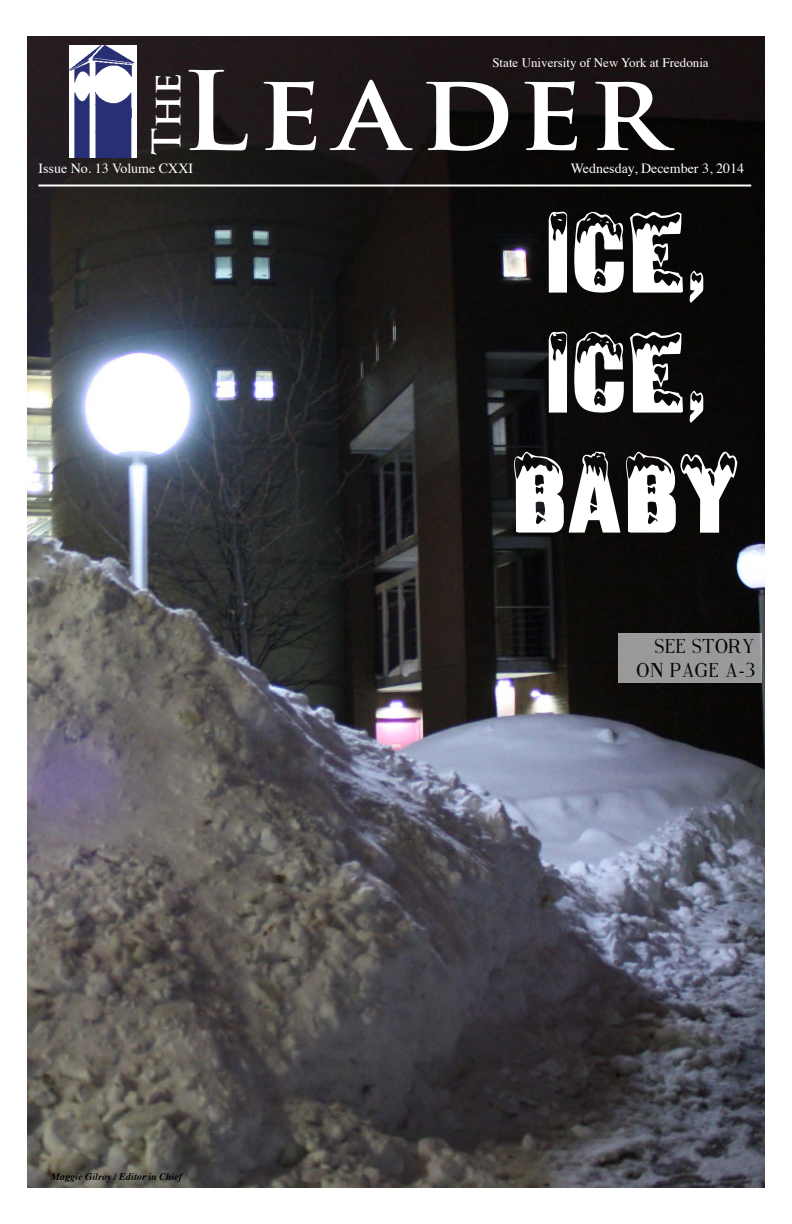
<style>
.page{position:relative;width:792px;height:1224px;background:#fff}
.page>*{position:absolute;margin:0;border:0;box-sizing:border-box;transform-origin:0 0}
.t1{font:700 106.2px "Trajan Pro";letter-spacing:.075em;color:#fff;scale:1.06 1}
.t2{font:100px/120px "Snowtop Caps";color:#fff;text-align:center}
.t3{font:700 38.3px "Trajan Pro";color:#fff}
.t4{font:20px/24px "Fine Style";letter-spacing:.05em;color:#000;text-align:right}
.t5{font:14px "Times";color:#fff}
.t6{font:13px "Times";color:#fff}
.t7{font:italic 700 10px "Times";letter-spacing:.01em;color:#000}
</style>
<div class="page">
<img style="left:27px;top:37px;width:738px;height:1150px">
<img style="left:69px;top:46px;width:68px;height:112px">
<div style="left:618px;top:633px;width:144px;height:49px;background:#999"></div>
<hr style="left:38px;top:185px;width:713px;height:2px;background:#fff">
<p class="t6" style="left:492px;top:51px;width:218px">State University of New York at Fredonia</p>
<p class="t3" style="left:143px;top:155px;width:84px;rotate:-90deg">The</p>
<p class="t1" style="left:181px;top:45px;width:460px">Leader</p>
<p class="t5" style="left:38px;top:156px;width:156px">Issue No. 13 Volume CXXI</p>
<p class="t5" style="left:571px;top:156px;width:175px">Wednesday, December 3, 2014</p>
<p class="t2" style="left:511px;top:190px;width:230px">ICE,<br>ICE,<br>BABY</p>
<p class="t7" style="left:51px;top:1167px;width:132px">Maggie Gilroy / Editor in Chief</p>
<h3 class="t4" style="left:637px;top:635px;width:120px">SEE STORY<br>ON PAGE A-3</h3>
</div>
